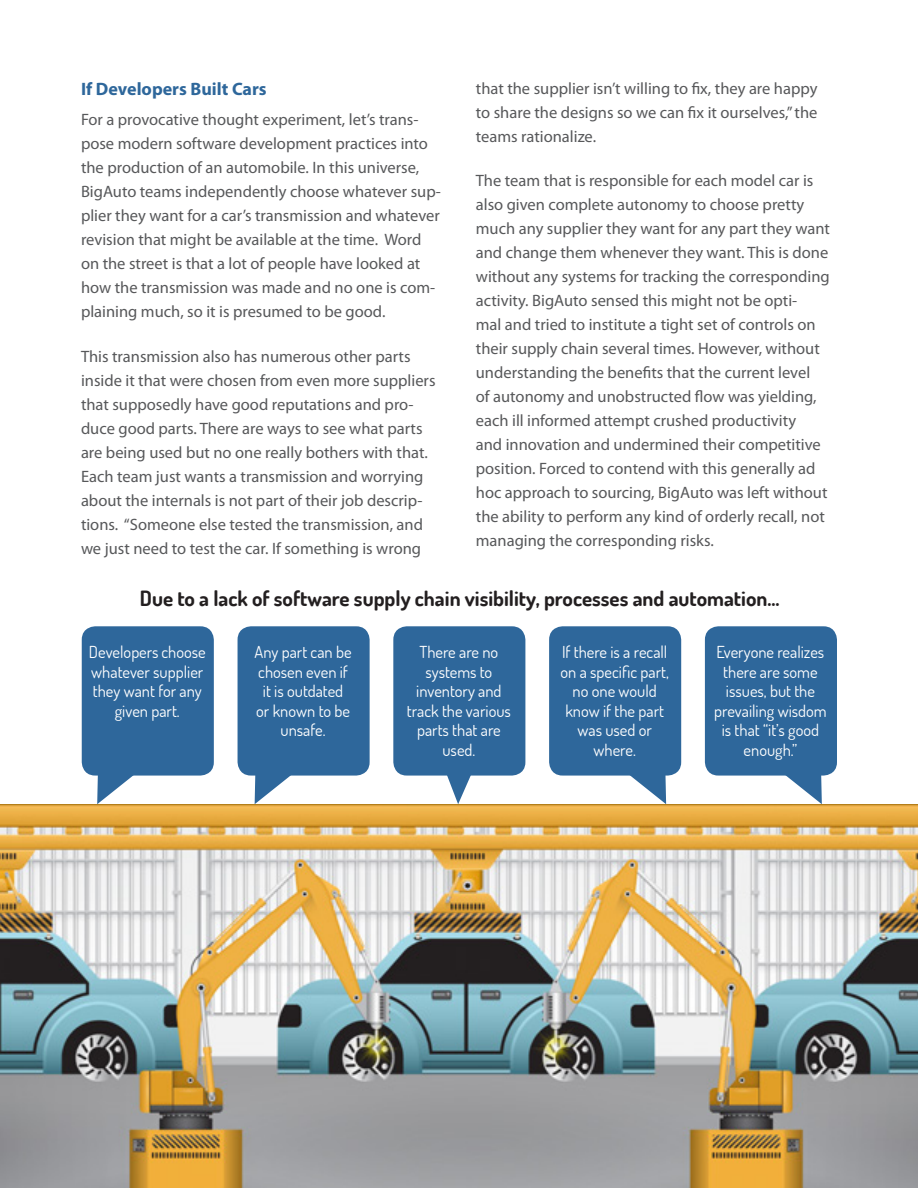
<style>
.page{position:relative;width:918px;height:1188px;background:#fff}
.page>*{position:absolute;margin:0;border:0;box-sizing:border-box;transform-origin:0 0}
.t1{font:700 21px "Dosis";color:#231f20}
.t2{font:700 18px "Myriad Pro";color:#2e679b}
.t3{font:16.5px/24px "Myriad Pro";color:#57585a}
.t4{font:16.5px/19.5px "Dosis";color:#fff;text-align:center}
</style>
<div class="page">
<div style="left:82px;top:626px;width:132px;height:150px;background:#2e679b;border-radius:14px"></div>
<div style="left:238px;top:626px;width:132px;height:150px;background:#2e679b;border-radius:14px"></div>
<div style="left:393px;top:626px;width:132px;height:150px;background:#2e679b;border-radius:14px"></div>
<div style="left:705px;top:626px;width:132px;height:150px;background:#2e679b;border-radius:14px"></div>
<div style="left:549px;top:626px;width:132px;height:150px;background:#2e679b;border-radius:14px"></div>
<svg style="left:441px;top:775px;width:37px;height:29px"></svg>
<svg style="left:255px;top:775px;width:37px;height:29px"></svg>
<svg style="left:97px;top:775px;width:38px;height:29px"></svg>
<svg style="left:784px;top:775px;width:38px;height:29px"></svg>
<svg style="left:628px;top:775px;width:38px;height:29px"></svg>
<img style="left:0;top:804px;width:918px;height:384px">
<p class="t2" style="left:81px;top:78px;width:187px">If Developers Built Cars</p>
<p class="t3" style="left:81px;top:108px;width:362px">For a provocative thought experiment, let’s trans&shy;pose modern software development practices into the production of an automobile. In this universe, BigAuto teams independently choose whatever sup&shy;plier they want for a car’s transmission and whatever revision that might be available at the time. Word on the street is that a lot of people have looked at how the transmission was made and no one is com&shy;plaining much, so it is presumed to be good.</p>
<p class="t3" style="left:81px;top:344px;width:356px">This transmission also has numerous other parts inside it that were chosen from even more suppliers that supposedly have good reputations and pro&shy;duce good parts. There are ways to see what parts are being used but no one really bothers with that.<br>Each team just wants a transmission and worrying about the internals is not part of their job descrip&shy;tions. “Someone else tested the transmission, and we just need to test the car. If something is wrong</p>
<p class="t3" style="left:476px;top:76px;width:343px;text-align:justify">that the supplier isn’t willing to fix, they are happy to share the designs so we can fix it ourselves,” the teams rationalize.</p>
<p class="t3" style="left:476px;top:169px;width:356px">The team that is responsible for each model car is also given complete autonomy to choose pretty much any supplier they want for any part they want and change them whenever they want. This is done without any systems for tracking the corresponding activity. BigAuto sensed this might not be opti-<br>mal and tried to institute a tight set of controls on their supply chain several times. However, without understanding the benefits that the current level<br>of autonomy and unobstructed flow was yielding, each ill informed attempt crushed productivity<br>and innovation and undermined their competitive position. Forced to contend with this generally ad hoc approach to sourcing, BigAuto was left without the ability to perform any kind of orderly recall, not managing the corresponding risks.</p>
<p class="t1" style="left:140px;top:585px;width:641px">Due to a lack of software supply chain visibility, processes and automation…</p>
<p class="t4" style="left:89px;top:642px;width:118px">Developers choose whatever supplier they want for any given part.</p>
<p class="t4" style="left:255px;top:642px;width:99px">Any part can be chosen even if it is outdated or known to be unsafe.</p>
<p class="t4" style="left:407px;top:642px;width:106px">There are no systems to inventory and track the various parts that are used.</p>
<p class="t4" style="left:714px;top:642px;width:114px">Everyone realizes there are some issues, but the prevailing wisdom is that “it’s good enough.”</p>
<p class="t4" style="left:561px;top:642px;width:110px">If there is a recall on a specific part, no one would know if the part was used or where.</p>
</div>
